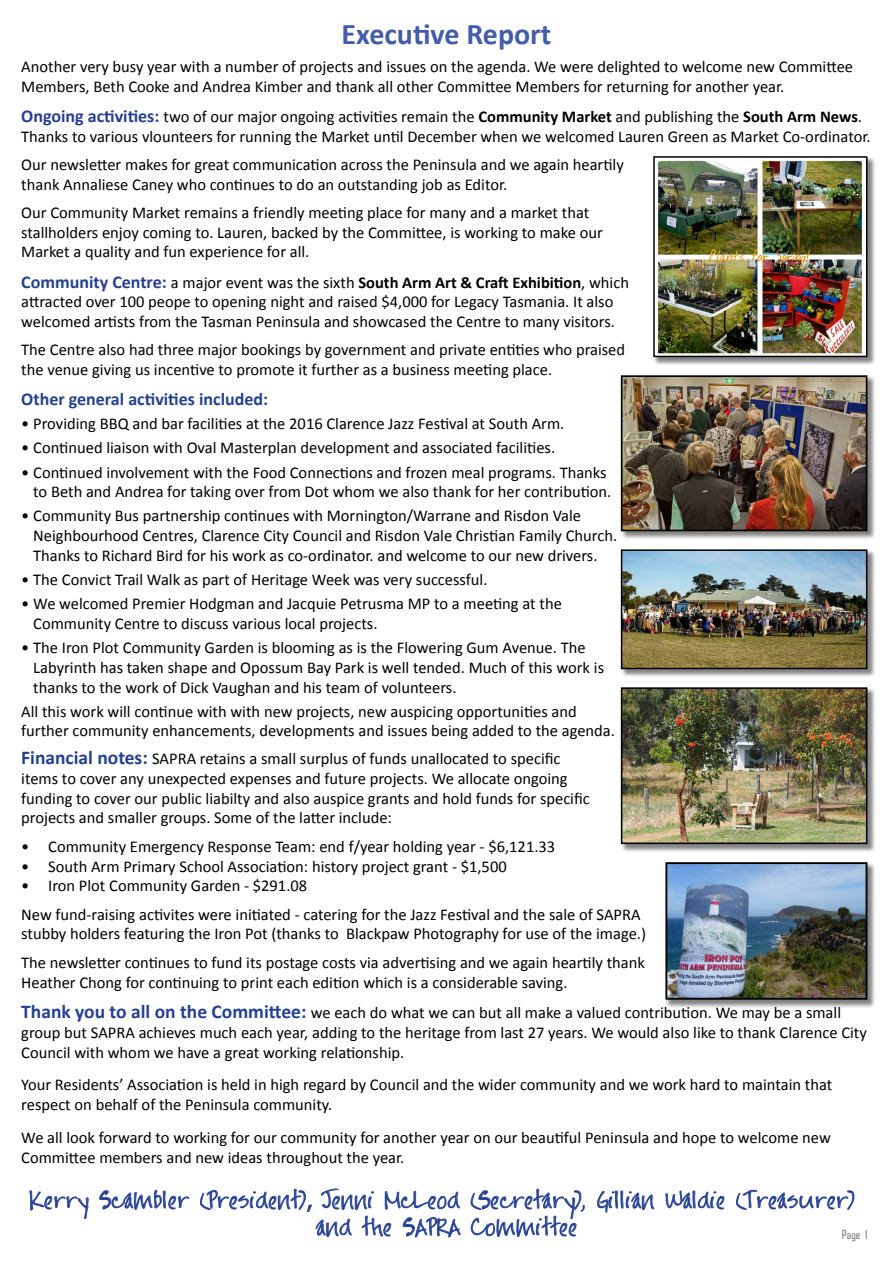
<style>
.page{position:relative;width:893px;height:1263px;background:#fff}
.page>*{position:absolute;margin:0;border:0;box-sizing:border-box;transform-origin:0 0}
.t1{font:700 30px "Calibri";color:#445ca9}
.t2{font:19.5px/27px "Jayne Print Hand";letter-spacing:.03em;color:#25408f;text-align:center}
.t3{font:700 18px "Calibri";color:#25408f}
.t4{font:16.5px/19.8px "Calibri";color:#000}
.t5{font:12px "Agency FB";color:#6d6e71}
.s1{font-weight:700;font-size:18px;color:#25408f}
.s2{font-weight:700}
.s3{font-weight:700;font-size:19.5px;color:#25408f}
.s4{font-family:"Verdana"}
</style>
<div class="page">
<svg style="left:29px;top:1190px;width:60px;height:29px"></svg>
<svg style="left:99px;top:1189px;width:91px;height:21px"></svg>
<svg style="left:597px;top:1190px;width:58px;height:23px"></svg>
<svg style="left:665px;top:1190px;width:60px;height:20px"></svg>
<svg style="left:736px;top:1189px;width:119px;height:21px"></svg>
<svg style="left:200px;top:1188px;width:261px;height:50px"></svg>
<svg style="left:470px;top:1188px;width:115px;height:49px"></svg>
<div style="left:620px;top:687px;width:256px;height:165px;background:#000;opacity:.49"></div>
<img style="left:624px;top:690px;width:240px;height:151px">
<div style="left:621px;top:687px;width:246px;height:157px;border:2px solid #000"></div>
<div style="left:665px;top:862px;width:211px;height:146px;background:#000;opacity:.49"></div>
<img style="left:668px;top:865px;width:196px;height:132px">
<div style="left:665px;top:862px;width:202px;height:138px;border:2px solid #000"></div>
<div style="left:620px;top:375px;width:256px;height:165px;background:#000;opacity:.49"></div>
<img style="left:624px;top:378px;width:240px;height:150px">
<div style="left:621px;top:375px;width:246px;height:156px;border:2px solid #000"></div>
<div style="left:653px;top:156px;width:223px;height:210px;background:#000;opacity:.49"></div>
<img style="left:656px;top:159px;width:208px;height:195px">
<div style="left:653px;top:156px;width:214px;height:201px;border:2px solid #000"></div>
<div style="left:620px;top:549px;width:256px;height:129px;background:#000;opacity:.49"></div>
<img style="left:624px;top:552px;width:240px;height:114px">
<div style="left:621px;top:549px;width:246px;height:120px;border:2px solid #000"></div>
<h1 class="t1" style="left:342px;top:14px;width:211px">Executive Report</h1>
<p class="t4" style="left:21px;top:57px;width:833px">Another very busy year with a number of projects and issues on the agenda. We were delighted to welcome new Committee<br>Members, Beth Cooke and Andrea Kimber and thank all other Committee Members for returning for another year.</p>
<p class="t4" style="left:21px;top:106px;width:851px"><span class="s1">Ongoing activities:</span> two of our major ongoing activities remain the <span class="s2">Community Market</span> and publishing the <span class="s2">South Arm News</span>.<br>Thanks to various vlounteers for running the Market until December when we welcomed Lauren Green as Market Co-ordinator.</p>
<p class="t4" style="left:21px;top:154px;width:604px">Our newsletter makes for great communication across the Peninsula and we again heartily thank Annaliese Caney who continues to do an outstanding job as Editor.</p>
<p class="t4" style="left:21px;top:202px;width:583px">Our Community Market remains a friendly meeting place for many and a market that stallholders enjoy coming to. Lauren, backed by the Committee, is working to make our<br>Market a quality and fun experience for all.</p>
<p class="t4" style="left:21px;top:272px;width:609px"><span class="s1">Community Centre:</span> a major event was the sixth <span class="s2">South Arm Art &amp; Craft Exhibition</span>, which attracted over 100 peope to opening night and raised $4,000 for Legacy Tasmania. It also welcomed artists from the Tasman Peninsula and showcased the Centre to many visitors.</p>
<p class="t4" style="left:21px;top:340px;width:605px">The Centre also had three major bookings by government and private entities who praised the venue giving us incentive to promote it further as a business meeting place.</p>
<p class="t3" style="left:21px;top:388px;width:248px">Other general activities included:</p>
<p class="t4" style="left:21px;top:414px;width:545px">• Providing BBQ and bar facilities at the 2016 Clarence Jazz Festival at South Arm.</p>
<p class="t4" style="left:21px;top:438px;width:535px">• Continued liaison with Oval Masterplan development and associated facilities.</p>
<p class="t4" style="left:21px;top:462px;width:592px;text-align:right">• Continued involvement with the Food Connections and frozen meal programs. Thanks to Beth and Andrea for taking over from Dot whom we also thank for her contribution.</p>
<p class="t4" style="left:33px;top:506px;width:585px;text-indent:-12px">• Community Bus partnership continues with Mornington/Warrane and Risdon Vale<br>Neighbourhood Centres, Clarence City Council and Risdon Vale Christian Family Church.<br>Thanks to Richard Bird for his work as co-ordinator. and welcome to our new drivers.</p>
<p class="t4" style="left:21px;top:570px;width:468px">• The Convict Trail Walk as part of Heritage Week was very successful.</p>
<p class="t4" style="left:33px;top:594px;width:530px;text-indent:-12px">• We welcomed Premier Hodgman and Jacquie Petrusma MP to a meeting at the<br>Community Centre to discuss various local projects.</p>
<p class="t4" style="left:33px;top:638px;width:572px;text-indent:-12px">• The Iron Plot Community Garden is blooming as is the Flowering Gum Avenue. The<br>Labyrinth has taken shape and Opossum Bay Park is well tended. Much of this work is thanks to the work of Dick Vaughan and his team of volunteers.</p>
<p class="t4" style="left:21px;top:701px;width:595px">All this work will continue with with new projects, new auspicing opportunities and further community enhancements, developments and issues being added to the agenda.</p>
<p class="t4" style="left:21px;top:749px;width:570px"><span class="s3">Financial notes:</span> SAPRA retains a small surplus of funds unallocated to specific items to cover any unexpected expenses and future projects. We allocate ongoing funding to cover our public liabilty and also auspice grants and hold funds for specific projects and smaller groups. Some of the latter include:</p>
<p class="t4" style="left:21px;top:836px;width:535px">• Community Emergency Response Team: end f/year holding year - $6,121.33</p>
<p class="t4" style="left:21px;top:856px;width:487px">• South Arm Primary School Association: history project grant - $1,500</p>
<p class="t4" style="left:21px;top:872px;width:621px;line-height:28.3px">• Iron Plot Community Garden - $291.08<br>New fund-raising activites were initiated - catering for the Jazz Festival and the sale of SAPRA</p>
<p class="t4" style="left:21px;top:920px;width:626px;line-height:28.3px">stubby holders featuring the Iron Pot (thanks to Blackpaw Photography for use of the image.)<br>The newsletter continues to fund its postage costs via advertising and we again heartily thank</p>
<p class="t4" style="left:21px;top:972px;width:548px">Heather Chong for continuing to print each edition which is a considerable saving.</p>
<p class="t4" style="left:21px;top:1003px;width:847px"><span class="s3">Thank you to all on the Committee:</span> we each do what we can but all make a valued contribution. We may be a small group but SAPRA achieves much each year, adding to the heritage from last 27 years. We would also like to thank Clarence City<br>Council with whom we have a great working relationship.</p>
<p class="t4" style="left:21px;top:1075px;width:813px">Your Residents’ Association is held in high regard by Council and the wider community and we work hard to maintain that respect on behalf of the Peninsula community.</p>
<p class="t4" style="left:21px;top:1127px;width:811px">We all look forward to working for our community for another year on our beautiful Peninsula and hope to welcome new<br>Committee members and new ideas throughout the year.</p>
<p class="t2" style="left:29px;top:1187px;width:826px">Kerry Scambler (President)<span class="s4">,</span> Jenni McLeod (Secretary), Gillian Waldie (Treasurer) and the SAPRA Committee</p>
<p class="t5" style="left:842px;top:1227px;width:27px">Page 1</p>
</div>
